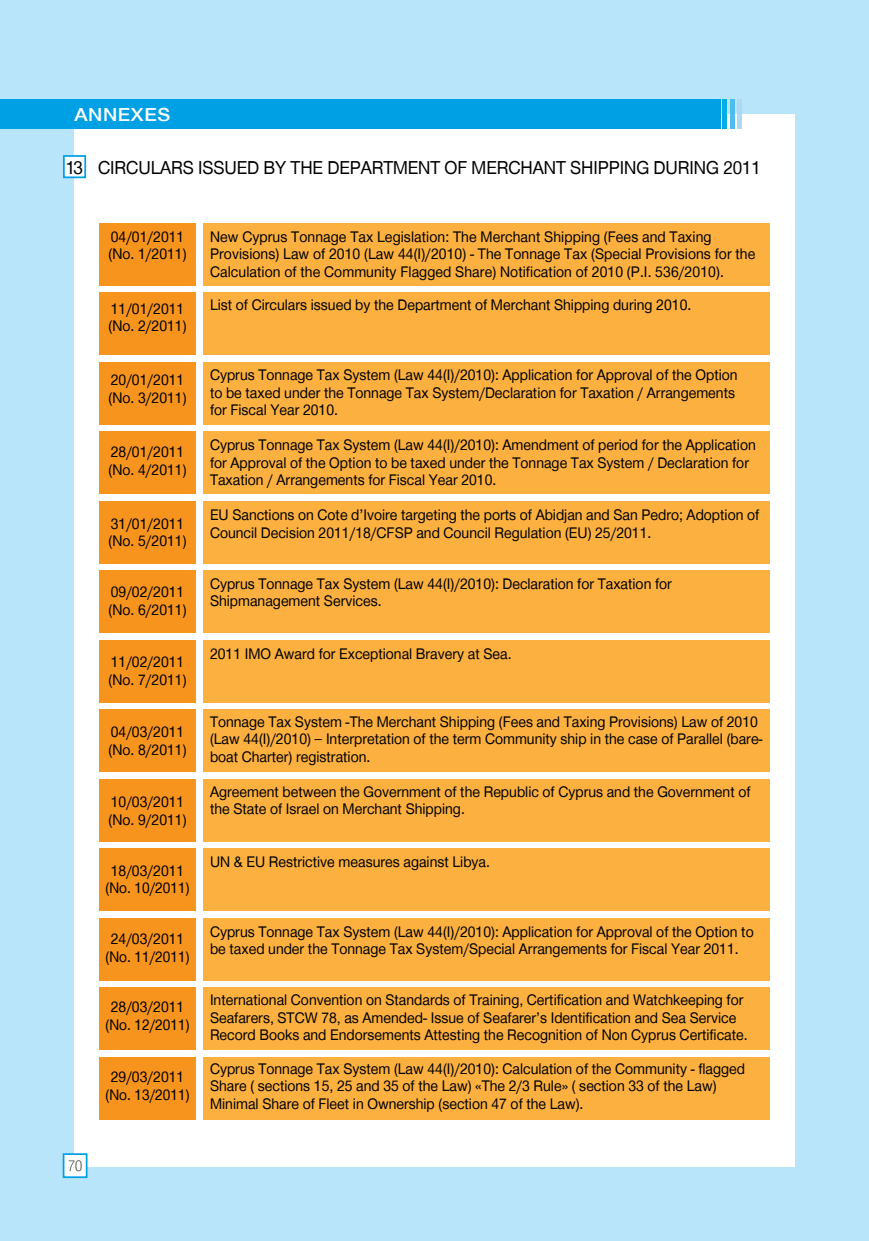
<style>
.page{position:relative;width:869px;height:1241px;background:#fff}
.page>*{position:absolute;margin:0;border:0;box-sizing:border-box;transform-origin:0 0}
.t1{font:19.25px "CF Helvetica";letter-spacing:-.005em;color:#000;scale:.95 1}
.t2{font:500 19.25px "CF Helvetica";letter-spacing:.025em;color:#fff;scale:1.1 1}
.t3{font:15.75px/17.5px "CF Helvetica";color:#000;scale:.95 1}
.t4{font:200 15.75px "CF Helvetica Cond";color:#000}
</style>
<div class="page">
<div style="left:0;top:0;width:868px;height:1240px;background:#b9e5fb"></div>
<div style="left:74px;top:114px;width:720px;height:1052px;background:#fff"></div>
<div style="left:63px;top:1152px;width:24px;height:25px;background:#fff;border:2px solid #00a1e4"></div>
<hr style="left:868px;top:0;width:1px;height:1240px;background:#b9e5fb">
<div style="left:203px;top:223px;width:566px;height:62px;background:#fbb040"></div>
<div style="left:99px;top:223px;width:97px;height:62px;background:#f7941e"></div>
<div style="left:203px;top:293px;width:566px;height:62px;background:#fbb040"></div>
<div style="left:99px;top:293px;width:97px;height:62px;background:#f7941e"></div>
<div style="left:203px;top:362px;width:566px;height:62px;background:#fbb040"></div>
<div style="left:99px;top:362px;width:97px;height:62px;background:#f7941e"></div>
<div style="left:203px;top:432px;width:566px;height:62px;background:#fbb040"></div>
<div style="left:99px;top:432px;width:97px;height:62px;background:#f7941e"></div>
<div style="left:203px;top:501px;width:566px;height:62px;background:#fbb040"></div>
<div style="left:99px;top:501px;width:97px;height:62px;background:#f7941e"></div>
<div style="left:203px;top:570px;width:566px;height:62px;background:#fbb040"></div>
<div style="left:99px;top:570px;width:97px;height:62px;background:#f7941e"></div>
<div style="left:203px;top:640px;width:566px;height:62px;background:#fbb040"></div>
<div style="left:99px;top:640px;width:97px;height:62px;background:#f7941e"></div>
<div style="left:203px;top:709px;width:566px;height:62px;background:#fbb040"></div>
<div style="left:99px;top:709px;width:97px;height:62px;background:#f7941e"></div>
<div style="left:203px;top:779px;width:566px;height:62px;background:#fbb040"></div>
<div style="left:99px;top:779px;width:97px;height:62px;background:#f7941e"></div>
<div style="left:203px;top:848px;width:566px;height:62px;background:#fbb040"></div>
<div style="left:99px;top:848px;width:97px;height:62px;background:#f7941e"></div>
<div style="left:203px;top:918px;width:566px;height:62px;background:#fbb040"></div>
<div style="left:99px;top:918px;width:97px;height:62px;background:#f7941e"></div>
<div style="left:203px;top:987px;width:566px;height:62px;background:#fbb040"></div>
<div style="left:99px;top:987px;width:97px;height:62px;background:#f7941e"></div>
<div style="left:203px;top:1057px;width:566px;height:62px;background:#fbb040"></div>
<div style="left:99px;top:1057px;width:97px;height:62px;background:#f7941e"></div>
<div style="left:63px;top:155px;width:23px;height:23px;background:#fff;border:2px solid #00a1e4"></div>
<div style="left:0;top:99px;width:719px;height:30px;background:#00a1e4"></div>
<div style="left:722px;top:99px;width:5px;height:30px;background:#00ade8"></div>
<div style="left:729px;top:99px;width:5px;height:30px;background:#4fbdec"></div>
<div style="left:737px;top:99px;width:5px;height:30px;background:#acdaf5"></div>
<p class="t2" style="left:74px;top:104px;width:88px">ANNEXES</p>
<p class="t1" style="left:66px;top:157px;width:733px">13 CIRCULARS ISSUED BY THE DEPARTMENT OF MERCHANT SHIPPING DURING 2011</p>
<p class="t4" style="left:68px;top:1156px;width:16px">70</p>
<p class="t3" style="left:108px;top:228px;width:83px">04/01/2011 (No. 1/2011)</p>
<p class="t3" style="left:108px;top:299px;width:83px">11/01/2011 (No. 2/2011)</p>
<p class="t3" style="left:108px;top:371px;width:83px">20/01/2011 (No. 3/2011)</p>
<p class="t3" style="left:108px;top:443px;width:83px">28/01/2011 (No. 4/2011)</p>
<p class="t3" style="left:108px;top:515px;width:83px">31/01/2011 (No. 5/2011)</p>
<p class="t3" style="left:108px;top:583px;width:83px">09/02/2011 (No. 6/2011)</p>
<p class="t3" style="left:108px;top:653px;width:83px">11/02/2011 (No. 7/2011)</p>
<p class="t3" style="left:108px;top:723px;width:83px">04/03/2011 (No. 8/2011)</p>
<p class="t3" style="left:108px;top:793px;width:83px">10/03/2011 (No. 9/2011)</p>
<p class="t3" style="left:105px;top:861px;width:90px;text-align:center">18/03/2011 (No. 10/2011)</p>
<p class="t3" style="left:105px;top:929px;width:90px;text-align:center">24/03/2011 (No. 11/2011)</p>
<p class="t3" style="left:105px;top:998px;width:90px;text-align:center">28/03/2011 (No. 12/2011)</p>
<p class="t3" style="left:105px;top:1068px;width:90px;text-align:center">29/03/2011 (No. 13/2011)</p>
<p class="t3" style="left:210px;top:228px;width:575px">New Cyprus Tonnage Tax Legislation: The Merchant Shipping (Fees and Taxing<br>Provisions) Law of 2010 (Law 44(I)/2010) - The Tonnage Tax (Special Provisions for the<br>Calculation of the Community Flagged Share) Notification of 2010 (P.I. 536/2010).</p>
<p class="t3" style="left:210px;top:296px;width:508px">List of Circulars issued by the Department of Merchant Shipping during 2010.</p>
<p class="t3" style="left:210px;top:366px;width:556px">Cyprus Tonnage Tax System (Law 44(I)/2010): Application for Approval of the Option to be taxed under the Tonnage Tax System/Declaration for Taxation / Arrangements for Fiscal Year 2010.</p>
<p class="t3" style="left:210px;top:436px;width:575px">Cyprus Tonnage Tax System (Law 44(I)/2010): Amendment of period for the Application for Approval of the Option to be taxed under the Tonnage Tax System / Declaration for<br>Taxation / Arrangements for Fiscal Year 2010.</p>
<p class="t3" style="left:210px;top:506px;width:579px">EU Sanctions on Cote d’Ivoire targeting the ports of Abidjan and San Pedro; Adoption of<br>Council Decision 2011/18/CFSP and Council Regulation (EU) 25/2011.</p>
<p class="t3" style="left:210px;top:574px;width:487px">Cyprus Tonnage Tax System (Law 44(I)/2010): Declaration for Taxation for<br>Shipmanagement Services.</p>
<p class="t3" style="left:210px;top:644px;width:319px">2011 IMO Award for Exceptional Bravery at Sea.</p>
<p class="t3" style="left:210px;top:712px;width:583px">Tonnage Tax System -Τhe Merchant Shipping (Fees and Taxing Provisions) Law of 2010 (Law 44(I)/2010) – Interpretation of the term Community ship in the case of Parallel (bare&shy;boat Charter) registration.</p>
<p class="t3" style="left:210px;top:782px;width:570px">Agreement between the Government of the Republic of Cyprus and the Government of the State of Israel on Merchant Shipping.</p>
<p class="t3" style="left:210px;top:852px;width:296px">UN &amp; EU Restrictive measures against Libya.</p>
<p class="t3" style="left:210px;top:922px;width:573px">Cyprus Tonnage Tax System (Law 44(I)/2010): Application for Approval of the Option to be taxed under the Tonnage Tax System/Special Arrangements for Fiscal Year 2011.</p>
<p class="t3" style="left:210px;top:991px;width:567px">International Convention on Standards of Training, Certification and Watchkeeping for<br>Seafarers, STCW 78, as Amended- Issue of Seafarer’s Identification and Sea Service<br>Record Books and Endorsements Attesting the Recognition of Non Cyprus Certificate.</p>
<p class="t3" style="left:210px;top:1059px;width:564px">Cyprus Tonnage Tax System (Law 44(I)/2010): Calculation of the Community - flagged<br>Share ( sections 15, 25 and 35 of the Law) «The 2/3 Rule» ( section 33 of the Law)<br>Minimal Share of Fleet in Ownership (section 47 of the Law).</p>
</div>
